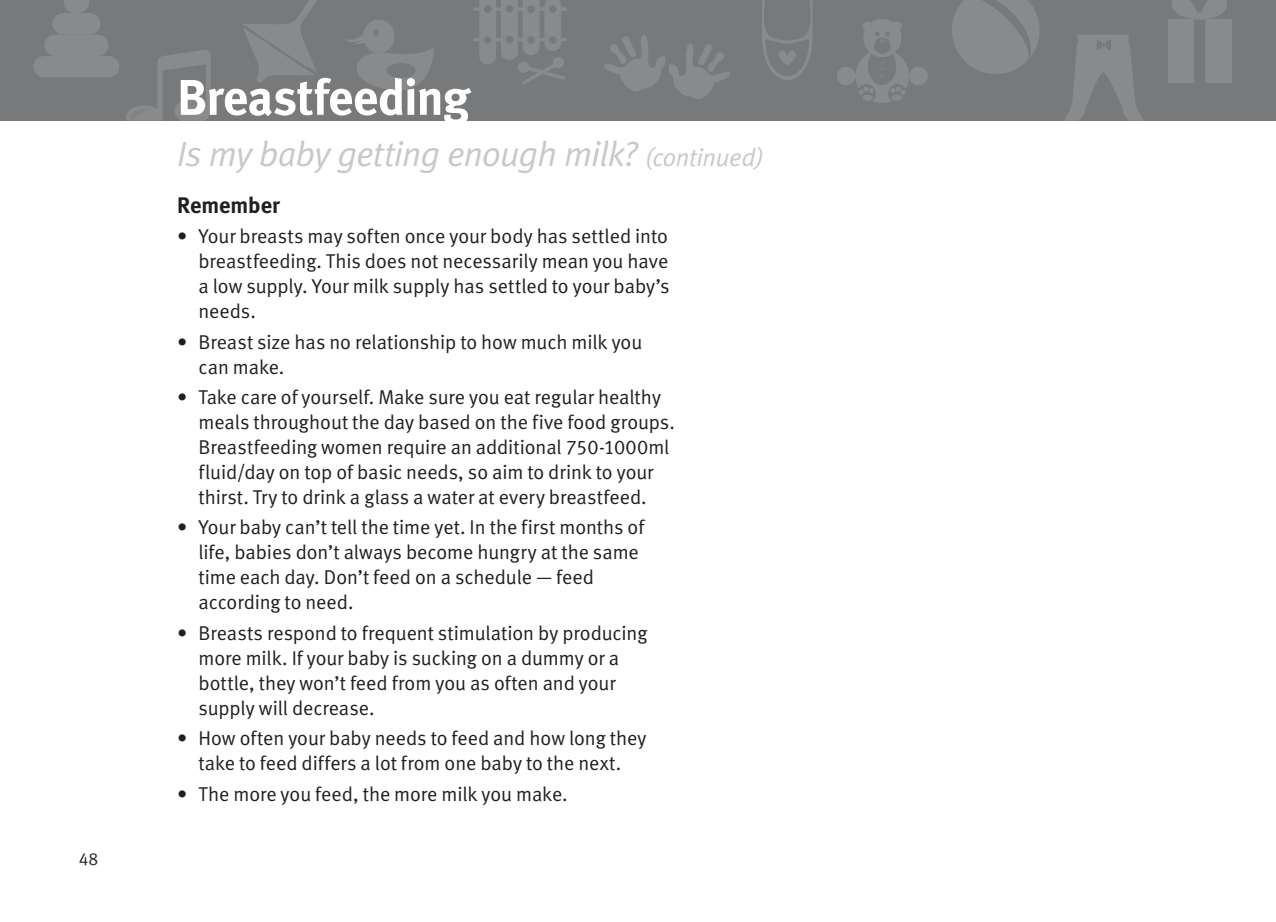
<style>
.page{position:relative;width:1276px;height:922px;background:#fff}
.page>*{position:absolute;margin:0;border:0;box-sizing:border-box;transform-origin:0 0}
.t1{font:50px "Meta Bold LF";letter-spacing:-.015em;color:#fff}
.t2{font:italic 35px "Meta Normal LF";letter-spacing:-.025em;color:#c7c8ca}
.t3{font:22.5px "Meta Bold LF";letter-spacing:-.005em;color:#231f20}
.t4{font:20px/25px "Meta Normal LF";letter-spacing:-.005em;color:#231f20}
.t5{font:17.5px "Meta Normal LF";color:#231f20}
.s1{font-size:25px}
</style>
<div class="page">
<div style="left:0;top:0;width:1276px;height:121px;background:#78797b"></div>
<svg style="left:952px;top:0;width:87px;height:74px"></svg>
<svg style="left:837px;top:19px;width:91px;height:84px"></svg>
<svg style="left:604px;top:35px;width:126px;height:64px"></svg>
<svg style="left:473px;top:0;width:94px;height:84px"></svg>
<svg style="left:346px;top:20px;width:87px;height:70px"></svg>
<div style="left:52px;top:13px;width:48px;height:21px;background:#898a8c;border-radius:11px"></div>
<svg style="left:64px;top:0;width:25px;height:13px"></svg>
<div style="left:44px;top:34px;width:64px;height:22px;background:#898a8c;border-radius:11px"></div>
<div style="left:33px;top:56px;width:86px;height:21px;background:#898a8c;border-radius:11px"></div>
<svg style="left:243px;top:0;width:74px;height:83px"></svg>
<svg style="left:1064px;top:35px;width:79px;height:86px"></svg>
<svg style="left:126px;top:50px;width:85px;height:71px"></svg>
<div style="left:1168px;top:19px;width:63px;height:64px;background:#898a8c"></div>
<div style="left:1194px;top:19px;width:11px;height:64px;background:#78797b"></div>
<svg style="left:1172px;top:0;width:55px;height:19px"></svg>
<svg style="left:762px;top:0;width:50px;height:80px"></svg>
<p class="t5" style="left:79px;top:848px;width:21px">48</p>
<h1 class="t1" style="left:177px;top:66px;width:294px">Breastfeeding</h1>
<h2 class="t2" style="left:177px;top:134px;width:588px">Is my baby getting enough milk? <span class="s1">(continued)</span></h2>
<p class="t3" style="left:177px;top:191px;width:104px">Remember</p>
<p class="t4" style="left:198px;top:223px;width:472px;text-align:justify;text-indent:-21px">• Your breasts may soften once your body has settled into breastfeeding. This does not necessarily mean you have a low supply. Your milk supply has settled to your baby’s needs.</p>
<p class="t4" style="left:198px;top:329px;width:445px;text-indent:-21px">• Breast size has no relationship to how much milk you can make.</p>
<p class="t4" style="left:198px;top:384px;width:478px;text-indent:-21px">• Take care of yourself. Make sure you eat regular healthy meals throughout the day based on the five food groups.<br>Breastfeeding women require an additional 750-1000ml fluid/day on top of basic needs, so aim to drink to your thirst. Try to drink a glass a water at every breastfeed.</p>
<p class="t4" style="left:198px;top:514px;width:447px;text-indent:-21px">• Your baby can’t tell the time yet. In the first months of life, babies don’t always become hungry at the same time each day. Don’t feed on a schedule — feed according to need.</p>
<p class="t4" style="left:198px;top:620px;width:450px;text-indent:-21px">• Breasts respond to frequent stimulation by producing more milk. If your baby is sucking on a dummy or a bottle, they won’t feed from you as often and your supply will decrease.</p>
<p class="t4" style="left:177px;top:725px;width:471px;text-align:center">• How often your baby needs to feed and how long they take to feed differs a lot from one baby to the next.</p>
<p class="t4" style="left:177px;top:780px;width:392px">• The more you feed, the more milk you make.</p>
</div>
